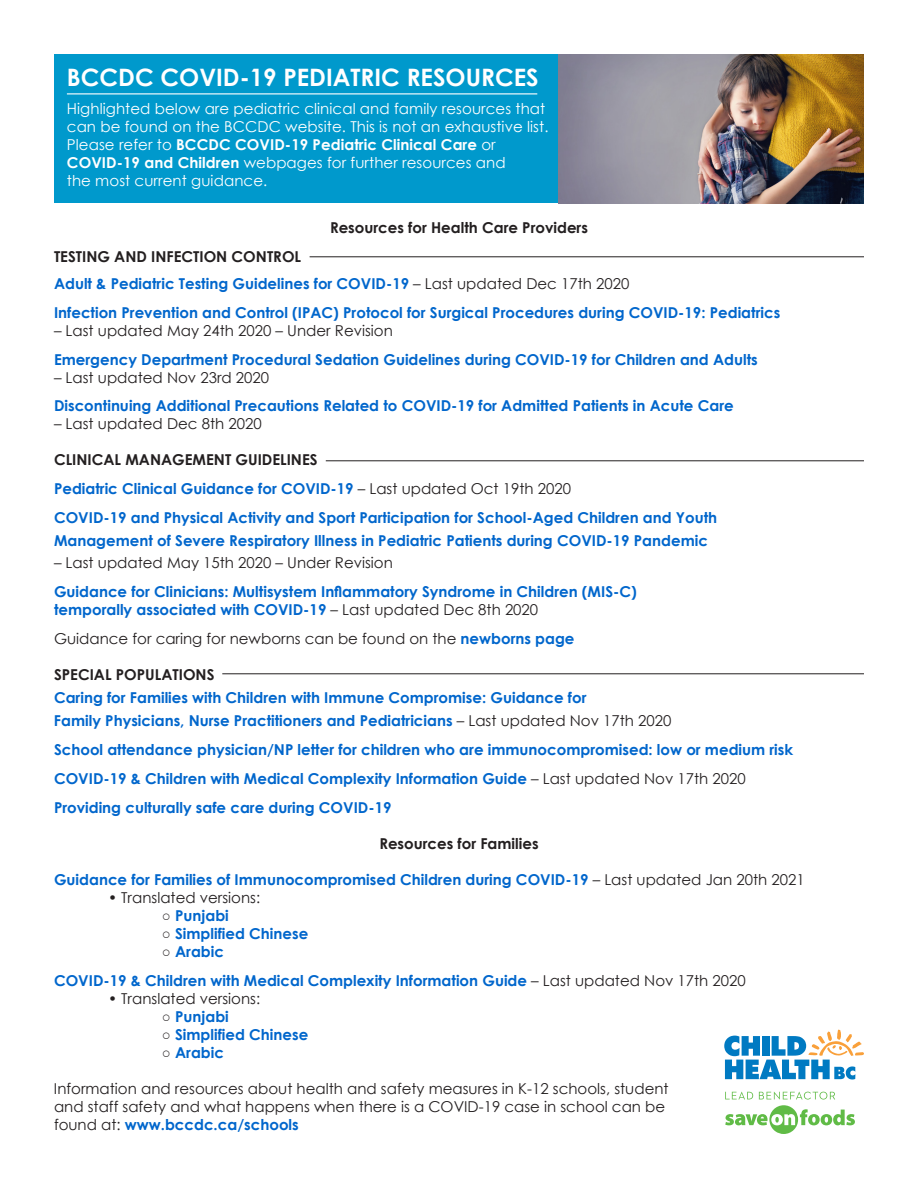
<style>
.page{position:relative;width:918px;height:1188px;background:#fff}
.page>*{position:absolute;margin:0;border:0;box-sizing:border-box;transform-origin:0 0}
.t1{font:700 24px "Century Gothic";color:#fff}
.t2{font:700 15px/28.8px "Century Gothic";color:#06c}
.t3{font:15px/18px "Century Gothic";color:#231f20}
.t4{font:15px/18px "Century Gothic";letter-spacing:.005em;color:#fff}
.t5{font:700 15px "Century Gothic";color:#231f20}
.s1{font-weight:700}
.s2{font-weight:400;color:#231f20}
.s3{color:#231f20}
.s4{font-weight:700;color:#06c}
</style>
<div class="page">
<svg style="left:724px;top:1030px;width:140px;height:50px"></svg>
<svg style="left:725px;top:1092px;width:130px;height:42px"></svg>
<div style="left:55px;top:55px;width:503px;height:148px;background:#09c"></div>
<img style="left:558px;top:55px;width:306px;height:148px">
<hr style="left:67px;top:93px;width:470px;height:1px;background:#fff">
<hr style="left:310px;top:256px;width:554px;height:1px;background:#231f20">
<hr style="left:326px;top:460px;width:538px;height:1px;background:#231f20">
<hr style="left:222px;top:673px;width:642px;height:1px;background:#231f20">
<p class="t1" style="left:67px;top:59px;width:473px">BCCDC COVID-19 PEDIATRIC RESOURCES</p>
<p class="t4" style="left:67px;top:100px;width:483px">Highlighted below are pediatric clinical and family resources that can be found on the BCCDC website. This is not an exhaustive list.<br>Please refer to <span class="s1">BCCDC COVID-19 Pediatric Clinical Care</span> or <span class="s1">COVID-19 and Children</span> webpages for further resources and<br>the most current guidance.</p>
<p class="t5" style="left:330px;top:216px;width:259px">Resources for Health Care Providers</p>
<p class="t5" style="left:54px;top:245px;width:249px">TESTING AND INFECTION CONTROL</p>
<p class="t2" style="left:54px;top:269px;width:577px">Adult &amp; Pediatric Testing Guidelines for COVID-19 <span class="s2">– Last updated Dec 17th 2020</span></p>
<p class="t2" style="left:54px;top:297px;width:728px">Infection Prevention and Control (IPAC) Protocol for Surgical Procedures during COVID-19: Pediatrics</p>
<p class="t3" style="left:54px;top:321px;width:340px">– Last updated May 24th 2020 – Under Revision</p>
<p class="t2" style="left:54px;top:344px;width:705px">Emergency Department Procedural Sedation Guidelines during COVID-19 for Children and Adults</p>
<p class="t3" style="left:54px;top:368px;width:217px">– Last updated Nov 23rd 2020</p>
<p class="t2" style="left:54px;top:391px;width:681px">Discontinuing Additional Precautions Related to COVID-19 for Admitted Patients in Acute Care</p>
<p class="t3" style="left:54px;top:415px;width:209px">– Last updated Dec 8th 2020</p>
<p class="t2" style="left:54px;top:445px;width:665px"><span class="s3">CLINICAL MANAGEMENT GUIDELINES<br></span>Pediatric Clinical Guidance for COVID-19 <span class="s2">– Last updated Oct 19th 2020<br></span>COVID-19 and Physical Activity and Sport Participation for School-Aged Children and Youth</p>
<p class="t2" style="left:54px;top:525px;width:655px">Management of Severe Respiratory Illness in Pediatric Patients during COVID-19 Pandemic</p>
<p class="t2" style="left:54px;top:548px;width:584px"><span class="s2">– Last updated May 15th 2020 – Under Revision<br></span>Guidance for Clinicians: Multisystem Inflammatory Syndrome in Children (MIS-C)</p>
<p class="t3" style="left:54px;top:595px;width:522px;line-height:28.8px"><span class="s4">temporally associated with COVID-19</span> – Last updated Dec 8th 2020<br>Guidance for caring for newborns can be found on the <span class="s4">newborns page</span></p>
<p class="t2" style="left:54px;top:662px;width:619px;line-height:23.4px"><span class="s3">SPECIAL POPULATIONS<br></span>Caring for Families with Children with Immune Compromise: Guidance for<br>Family Physicians, Nurse Practitioners and Pediatricians <span class="s2">– Last updated Nov 17th 2020</span></p>
<p class="t2" style="left:54px;top:735px;width:741px">School attendance physician/NP letter for children who are immunocompromised: low or medium risk<br>COVID-19 &amp; Children with Medical Complexity Information Guide <span class="s2">– Last updated Nov 17th 2020<br></span>Providing culturally safe care during COVID-19</p>
<p class="t5" style="left:379px;top:832px;width:161px">Resources for Families</p>
<p class="t2" style="left:54px;top:864px;width:752px">Guidance for Families of Immunocompromised Children during COVID-19 <span class="s2">– Last updated Jan 20th 2021</span></p>
<p class="t3" style="left:108px;top:888px;width:154px">• Translated versions:</p>
<p class="t2" style="left:162px;top:900px;width:68px"><span class="s2">○</span> Punjabi</p>
<p class="t2" style="left:162px;top:918px;width:148px"><span class="s2">○</span> Simplified Chinese</p>
<p class="t2" style="left:162px;top:936px;width:64px"><span class="s2">○</span> Arabic</p>
<p class="t2" style="left:54px;top:965px;width:693px">COVID-19 &amp; Children with Medical Complexity Information Guide <span class="s2">– Last updated Nov 17th 2020</span></p>
<p class="t3" style="left:108px;top:989px;width:154px">• Translated versions:</p>
<p class="t2" style="left:162px;top:1001px;width:68px"><span class="s2">○</span> Punjabi</p>
<p class="t2" style="left:162px;top:1019px;width:148px"><span class="s2">○</span> Simplified Chinese</p>
<p class="t2" style="left:162px;top:1037px;width:64px"><span class="s2">○</span> Arabic</p>
<p class="t3" style="left:54px;top:1079px;width:616px">Information and resources about health and safety measures in K-12 schools, student and staff safety and what happens when there is a COVID-19 case in school can be found at: <span class="s4">www.bccdc.ca/schools</span></p>
</div>
